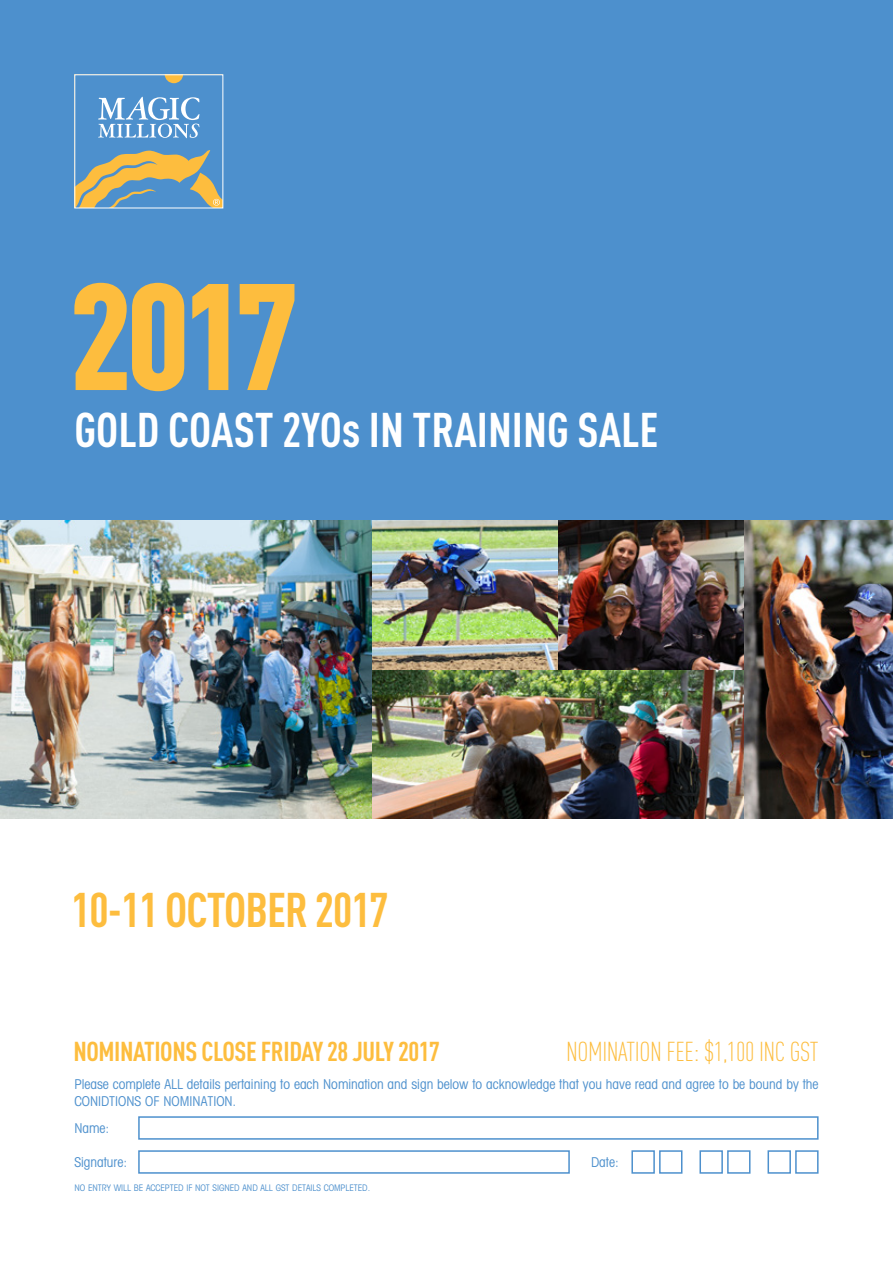
<style>
.page{position:relative;width:893px;height:1263px;background:#fff}
.page>*{position:absolute;margin:0;border:0;box-sizing:border-box;transform-origin:0 0}
.t1{font:700 48px "DIN Cond";color:#fff}
.t2{font:700 48px "DIN Cond";letter-spacing:-.02em;color:#fdbd3e}
.t3{font:700 27px "DIN Cond";letter-spacing:-.015em;color:#fdbd3e}
.t4{font:300 27px "DIN Cond";letter-spacing:-.015em;color:#fdbd3e}
.t5{font:condensed 13.5px/16.2px "Avant Garde IT Cby BT";color:#4d90cd}
.t6{font:condensed 9px "Avant Garde IT Cby BT";color:#4d90cd}
</style>
<div class="page">
<div style="left:0;top:0;width:893px;height:819px;background:#4d90cd"></div>
<svg style="left:74px;top:283px;width:220px;height:108px"></svg>
<img style="left:0;top:521px;width:372px;height:298px">
<img style="left:372px;top:670px;width:372px;height:149px">
<img style="left:372px;top:521px;width:186px;height:149px">
<img style="left:558px;top:521px;width:186px;height:149px">
<img style="left:744px;top:521px;width:149px;height:298px">
<svg style="left:76px;top:76px;width:145px;height:130px"></svg>
<div style="left:74px;top:74px;width:149px;height:134px;border:1px solid #fff"></div>
<div style="left:138px;top:1116px;width:681px;height:24px;border:2px solid #4d90cd"></div>
<div style="left:138px;top:1150px;width:432px;height:24px;border:2px solid #4d90cd"></div>
<div style="left:795px;top:1150px;width:24px;height:24px;border:2px solid #4d90cd"></div>
<div style="left:767px;top:1150px;width:24px;height:24px;border:2px solid #4d90cd"></div>
<div style="left:727px;top:1150px;width:23px;height:24px;border:2px solid #4d90cd"></div>
<div style="left:699px;top:1150px;width:24px;height:24px;border:2px solid #4d90cd"></div>
<div style="left:659px;top:1150px;width:23px;height:24px;border:2px solid #4d90cd"></div>
<div style="left:631px;top:1150px;width:24px;height:24px;border:2px solid #4d90cd"></div>
<h1 class="t1" style="left:74px;top:400px;width:586px">GOLD COAST 2YOs IN TRAINING SALE</h1>
<h1 class="t2" style="left:71px;top:881px;width:319px">10-11 OCTOBER 2017</h1>
<h2 class="t3" style="left:73px;top:1035px;width:368px">NOMINATIONS CLOSE FRIDAY 28 JULY 2017</h2>
<h2 class="t4" style="left:566px;top:1036px;width:254px">NOMINATION FEE: $1,100 INC GST</h2>
<p class="t5" style="left:74px;top:1076px;width:746px">Please complete ALL details pertaining to each Nomination and sign below to acknowledge that you have read and agree to be bound by the<br>CONIDTIONS OF NOMINATION.</p>
<p class="t5" style="left:74px;top:1120px;width:36px">Name:</p>
<p class="t5" style="left:74px;top:1154px;width:54px">Signature:</p>
<p class="t5" style="left:591px;top:1154px;width:29px">Date:</p>
<p class="t6" style="left:74px;top:1182px;width:297px">NO ENTRY WILL BE ACCEPTED IF NOT SIGNED AND ALL GST DETAILS COMPLETED.</p>
</div>
